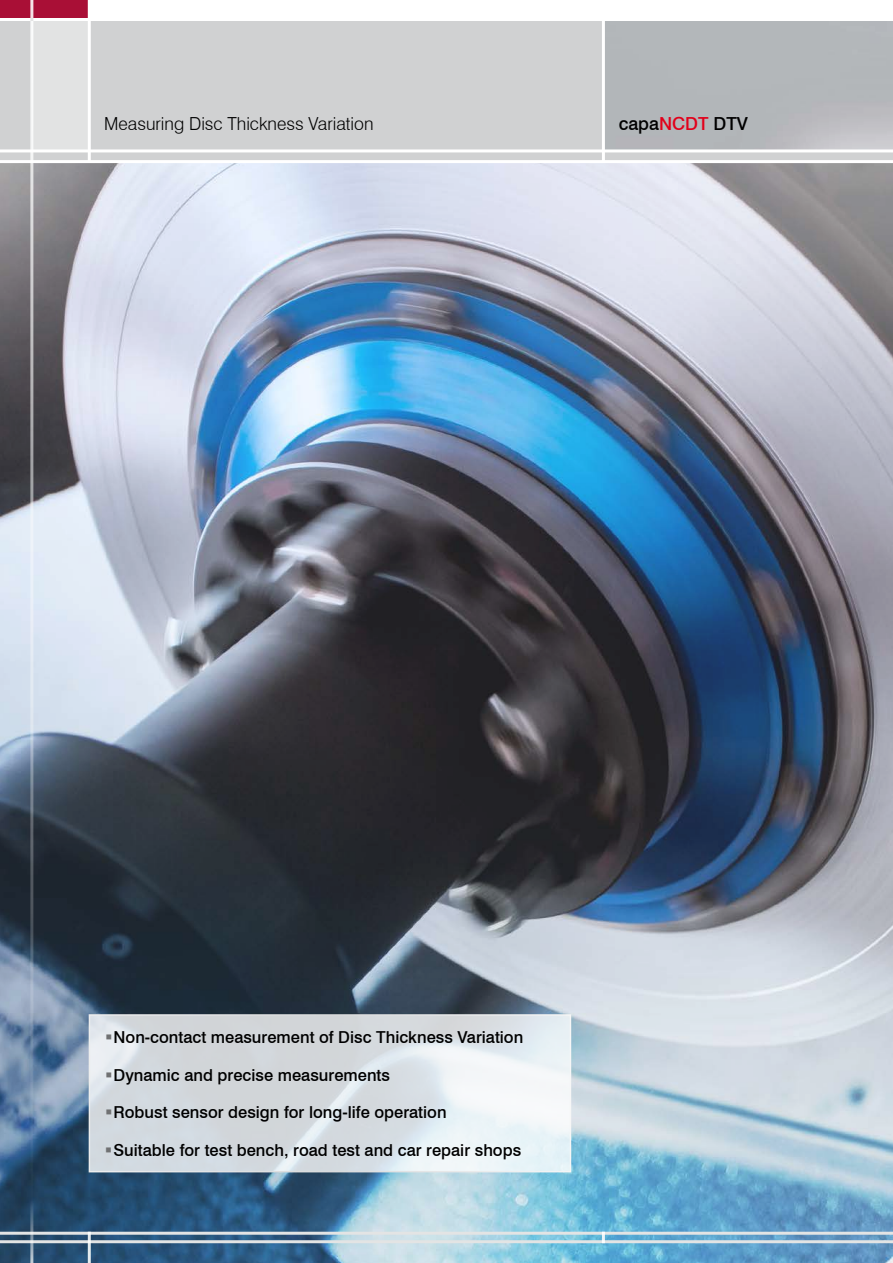
<style>
.page{position:relative;width:893px;height:1263px;background:#fff}
.page>*{position:absolute;margin:0;border:0;box-sizing:border-box;transform-origin:0 0}
.t1{font:300 18px "Swiss 721 BT";color:#000}
.t2{font:500 18px "Swiss 721 BT";color:#000}
.t3{font:500 16.5px "Swiss 721 BT";color:#000}
.s1{color:#e2001a}
</style>
<div class="page">
<img style="left:0;top:163px;width:893px;height:1100px">
<svg style="left:0;top:21px;width:893px;height:141px;background:#c7c8ca"></svg>
<div style="left:32px;top:21px;width:57px;height:130px;background:#e2e3e3"></div>
<div style="left:0;top:0;width:89px;height:18px;background:#a90f36"></div>
<hr style="left:88px;top:0;width:3px;height:163px;background:#fff">
<hr style="left:602px;top:17px;width:3px;height:145px;background:#fff">
<hr style="left:0;top:149px;width:893px;height:3px;background:#fff">
<hr style="left:0;top:160px;width:893px;height:3px;background:#fff">
<hr style="left:0;top:1240px;width:893px;height:3px;background:#e3e4e4">
<hr style="left:30px;top:0;width:3px;height:1204px;background:#e3e4e4">
<hr style="left:0;top:1232px;width:893px;height:3px;background:#e3e4e4">
<hr style="left:30px;top:1199px;width:3px;height:64px;background:#e3e4e4">
<hr style="left:88px;top:1232px;width:3px;height:31px;background:#e3e4e4">
<svg style="left:602px;top:1232px;width:3px;height:11px"></svg>
<svg style="left:92px;top:1017px;width:476px;height:152px;background:#dbe0e5"></svg>
<div style="left:89px;top:1014px;width:482px;height:158px;border:2px solid #fff"></div>
<svg style="left:106px;top:1035px;width:5px;height:4px"></svg>
<svg style="left:106px;top:1072px;width:5px;height:5px"></svg>
<svg style="left:106px;top:1110px;width:5px;height:5px"></svg>
<svg style="left:106px;top:1147px;width:5px;height:5px"></svg>
<p class="t1" style="left:104px;top:113px;width:271px">Measuring Disc Thickness Variation</p>
<p class="t2" style="left:619px;top:113px;width:131px">capa<span class="s1">NCDT</span> DTV</p>
<p class="t3" style="left:114px;top:1027px;width:411px">Non-contact measurement of Disc Thickness Variation</p>
<p class="t3" style="left:114px;top:1065px;width:278px">Dynamic and precise measurements</p>
<p class="t3" style="left:114px;top:1102px;width:335px">Robust sensor design for long-life operation</p>
<p class="t3" style="left:113px;top:1140px;width:409px">Suitable for test bench, road test and car repair shops</p>
</div>
